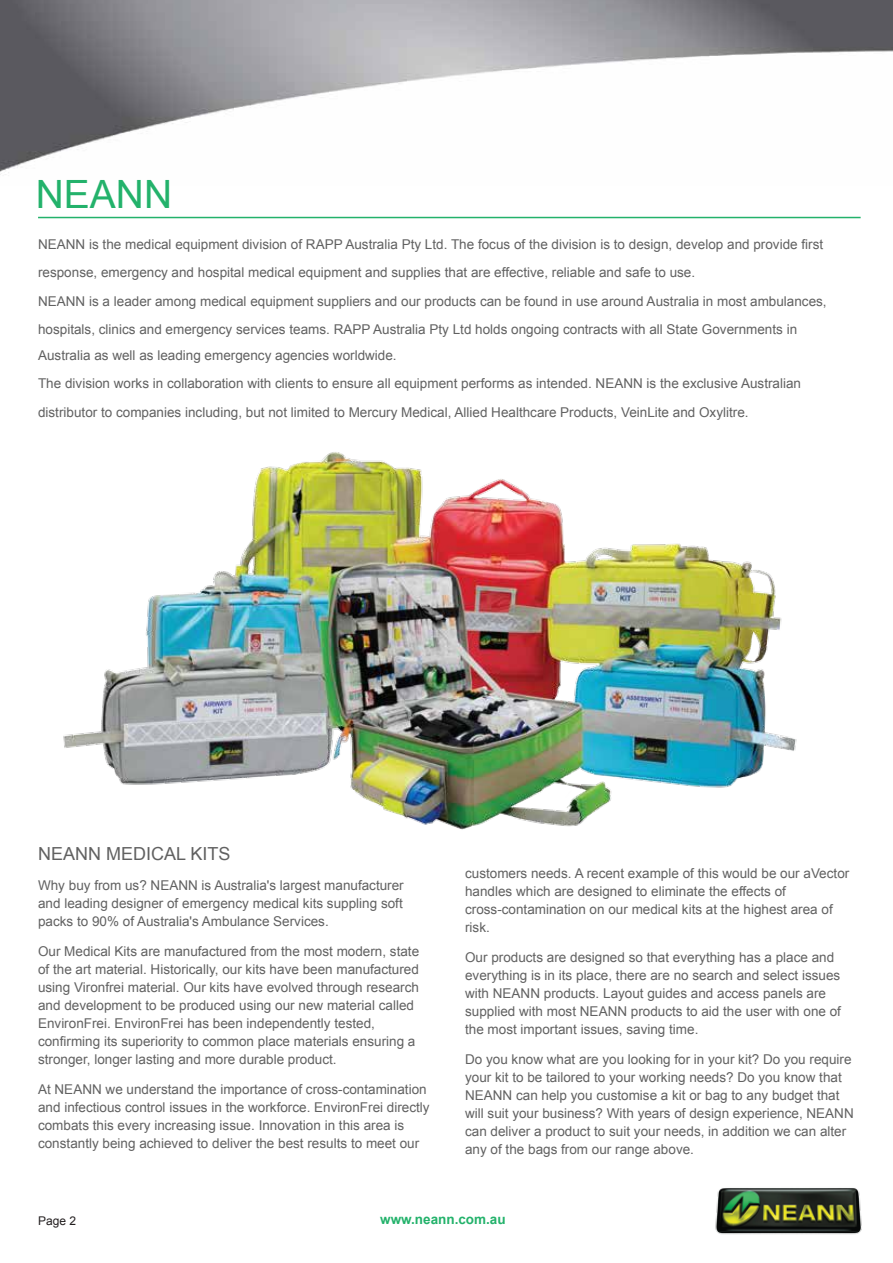
<style>
.page{position:relative;width:893px;height:1263px;background:#fff}
.page>*{position:absolute;margin:0;border:0;box-sizing:border-box;transform-origin:0 0}
.t1{font:39px "Arial";color:#23b26b}
.t2{font:18px "Arial";color:#616161}
.t3{font:13.5px/18px "Arial";color:#616161}
.t4{font:700 13.5px "Arial";color:#23b26b}
.t5{font:12px "Arial";color:#231f20}
</style>
<div class="page">
<img style="left:715px;top:1188px;width:147px;height:47px">
<hr style="left:38px;top:217px;width:823px;height:1px;background:#23b26b">
<img style="left:63px;top:452px;width:734px;height:378px">
<img style="left:0;top:0;width:893px;height:175px">
<h1 class="t1" style="left:36px;top:169px;width:138px">NEANN</h1>
<p class="t3" style="left:38px;top:230px;width:790px;line-height:28.5px">NEANN is the medical equipment division of RAPP Australia Pty Ltd. The focus of the division is to design, develop and provide first response, emergency and hospital medical equipment and supplies that are effective, reliable and safe to use.<br>NEANN is a leader among medical equipment suppliers and our products can be found in use around Australia in most ambulances, hospitals, clinics and emergency services teams. RAPP Australia Pty Ltd holds ongoing contracts with all State Governments in</p>
<p class="t3" style="left:38px;top:341px;width:765px;line-height:28.5px">Australia as well as leading emergency agencies worldwide.<br>The division works in collaboration with clients to ensure all equipment performs as intended. NEANN is the exclusive Australian distributor to companies including, but not limited to Mercury Medical, Allied Healthcare Products, VeinLite and Oxylitre.</p>
<h2 class="t2" style="left:38px;top:842px;width:194px">NEANN MEDICAL KITS</h2>
<p class="t3" style="left:38px;top:876px;width:367px;text-align:justify">Why buy from us? NEANN is Australia's largest manufacturer and leading designer of emergency medical kits suppling soft packs to 90% of Australia's Ambulance Services.</p>
<p class="t3" style="left:38px;top:942px;width:383px">Our Medical Kits are manufactured from the most modern, state of the art material. Historically, our kits have been manufactured using Vironfrei material. Our kits have evolved through research and development to be produced using our new material called EnvironFrei. EnvironFrei has been independently tested, confirming its superiority to common place materials ensuring a stronger, longer lasting and more durable product.</p>
<p class="t3" style="left:38px;top:1080px;width:393px">At NEANN we understand the importance of cross-contamination and infectious control issues in the workforce. EnvironFrei directly combats this every increasing issue. Innovation in this area is constantly being achieved to deliver the best results to meet our</p>
<p class="t3" style="left:465px;top:864px;width:386px">customers needs. A recent example of this would be our aVector handles which are designed to eliminate the effects of cross-contamination on our medical kits at the highest area of risk.</p>
<p class="t3" style="left:465px;top:948px;width:377px">Our products are designed so that everything has a place and everything is in its place, there are no search and select issues with NEANN products. Layout guides and access panels are supplied with most NEANN products to aid the user with one of the most important issues, saving time.</p>
<p class="t3" style="left:465px;top:1050px;width:390px">Do you know what are you looking for in your kit? Do you require your kit to be tailored to your working needs? Do you know that NEANN can help you customise a kit or bag to any budget that will suit your business? With years of design experience, NEANN can deliver a product to suit your needs, in addition we can alter any of the bags from our range above.</p>
<p class="t5" style="left:38px;top:1213px;width:40px">Page 2</p>
<p class="t4" style="left:380px;top:1210px;width:127px">www.neann.com.au</p>
</div>
